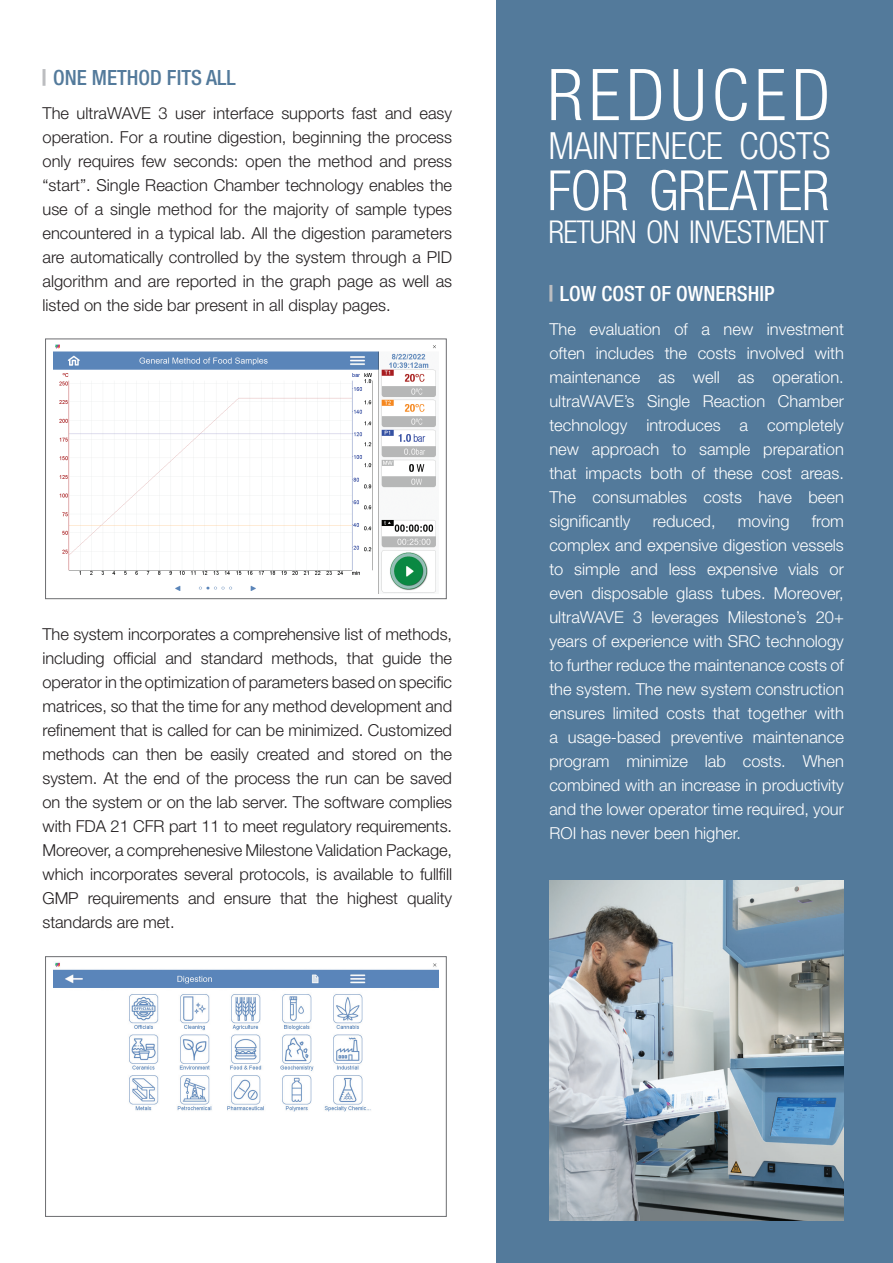
<style>
.page{position:relative;width:893px;height:1263px;background:#fff}
.page>*{position:absolute;margin:0;border:0;box-sizing:border-box;transform-origin:0 0}
.t1{font:300 condensed 71.4px "Helvetica Neue LT Std";letter-spacing:.08em;color:#fff}
.t2{font:300 condensed 55.5px "Helvetica Neue LT Std";letter-spacing:-.01em;color:#fff}
.t3{font:300 condensed 37.5px "Helvetica Neue LT Std";letter-spacing:-.01em;color:#fff}
.t4{font:300 condensed 31.5px "Helvetica Neue LT Std";letter-spacing:-.025em;color:#fff}
.t5{font:500 condensed 21px "Helvetica Neue LT Std";color:#fff}
.t6{font:500 condensed 21px "Helvetica Neue LT Std";color:#537a9b}
.t7{font:300 16.5px/24px "Helvetica Neue LT Std";letter-spacing:-.005em;color:#231f20;text-align:justify}
.t8{font:300 16.5px/24px "Helvetica Neue LT Std";color:#fff;text-align:justify}
</style>
<div class="page">
<div style="left:496px;top:0;width:397px;height:1263px;background:#537a9b"></div>
<hr style="left:43px;top:69px;width:3px;height:17px;background:#bcbdc0">
<img style="left:549px;top:880px;width:295px;height:340px">
<hr style="left:549px;top:285px;width:3px;height:17px;background:#bcbdc0">
<img style="left:53px;top:344px;width:383px;height:249px">
<div style="left:45px;top:339px;width:401px;height:260px;border:1px solid #6c6d70"></div>
<img style="left:53px;top:962px;width:386px;height:150px">
<div style="left:45px;top:956px;width:401px;height:260px;border:1px solid #6c6d70"></div>
<p class="t6" style="left:53px;top:65px;width:184px">ONE METHOD FITS ALL</p>
<p class="t7" style="left:43px;top:101px;width:411px">The ultraWAVE 3 user interface supports fast and easy operation. For a routine digestion, beginning the process only requires few seconds: open the method and press “start”. Single Reaction Chamber technology enables the use of a single method for the majority of sample types encountered in a typical lab. All the digestion parameters are automatically controlled by the system through a PID algorithm and are reported in the graph page as well as listed on the side bar present in all display pages.</p>
<p class="t7" style="left:43px;top:621px;width:411px">The system incorporates a comprehensive list of methods, including official and standard methods, that guide the operator in the optimization of parameters based on specific matrices, so that the time for any method development and refinement that is called for can be minimized. Customized methods can then be easily created and stored on the system. At the end of the process the run can be saved on the system or on the lab server. The software complies with FDA 21 CFR part 11 to meet regulatory requirements.<br>Moreover, a comprehenesive Milestone Validation Package, which incorporates several protocols, is available to fullfill GMP requirements and ensure that the highest quality standards are met.</p>
<h1 class="t1" style="left:547px;top:54px;width:284px">REDUCED</h1>
<h3 class="t3" style="left:548px;top:124px;width:284px">MAINTENECE COSTS</h3>
<h2 class="t2" style="left:547px;top:159px;width:284px">FOR GREATER</h2>
<h3 class="t4" style="left:548px;top:214px;width:282px">RETURN ON INVESTMENT</h3>
<p class="t5" style="left:560px;top:281px;width:216px">LOW COST OF OWNERSHIP</p>
<p class="t8" style="left:549px;top:316px;width:296px">The evaluation of a new investment often includes the costs involved with maintenance as well as operation. ultraWAVE’s Single Reaction Chamber technology introduces a completely new approach to sample preparation that impacts both of these cost areas.<br>The consumables costs have been significantly</p>
<p class="t8" style="left:549px;top:508px;width:296px;text-indent:262px">from complex and expensive digestion vessels to simple and less expensive vials or even disposable glass tubes. Moreover, ultraWAVE 3 leverages Milestone’s 20+ years of experience with SRC technology to further reduce the maintenance costs of the system. The new system construction ensures limited costs that together with a usage-based preventive maintenance program minimize lab costs. When combined with an increase in productivity and the lower operator time required, your ROI has never been higher.</p>
<p class="t8" style="left:653px;top:508px;width:64px">reduced,</p>
<p class="t8" style="left:738px;top:508px;width:53px">moving</p>
</div>
